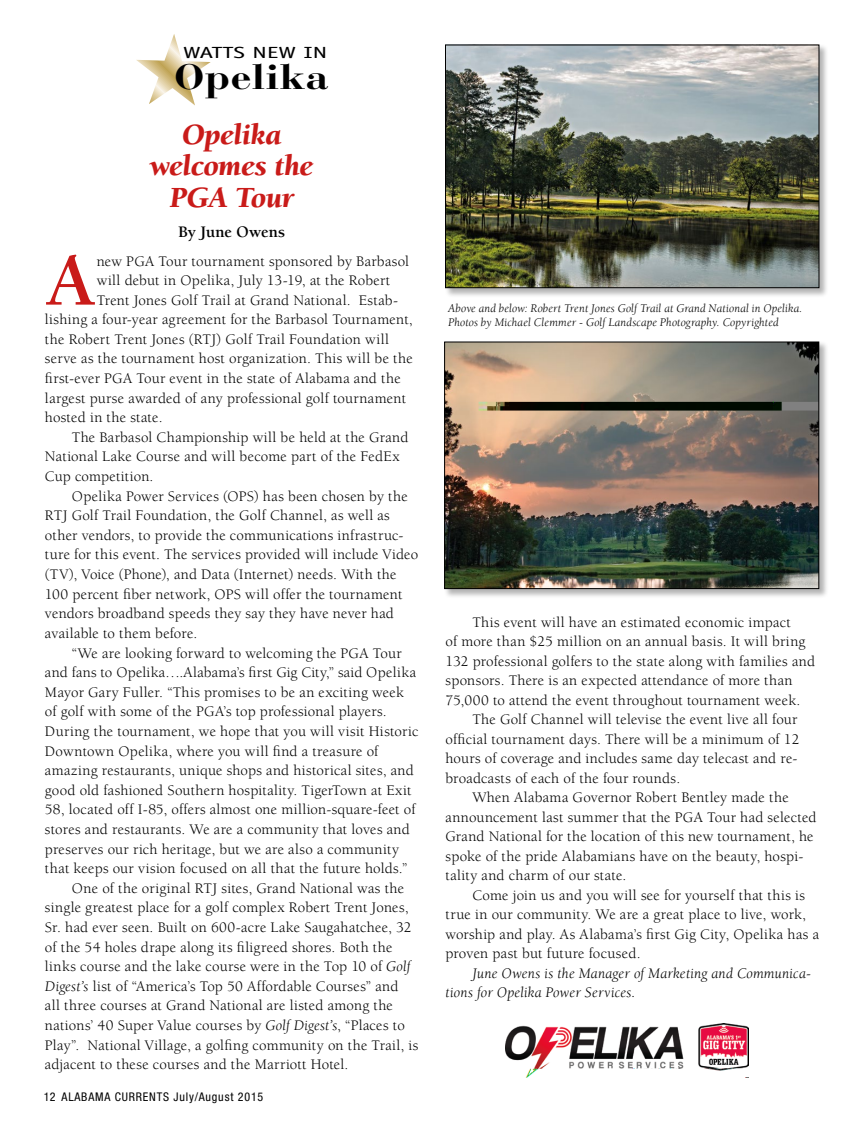
<style>
.page{position:relative;width:864px;height:1134px;background:#fff}
.page>*{position:absolute;margin:0;border:0;box-sizing:border-box;transform-origin:0 0}
.Drop_Cap{font:700 76.35px "Berkeley";color:#c91b19}
.t1{font:700 35.1px/34px "Bauer Bodoni";color:#000;text-align:center;scale:.9 1}
.t2{font:700 35.1px "Bauer Bodoni";color:#000;scale:1.2 1}
.t3{font:700 35.1px "Bauer Bodoni";color:#000}
.t4{font:700 35.1px "Bauer Bodoni";color:#000;scale:1.4 1}
.t5{font:700 35.1px "Bauer Bodoni";color:#000;scale:1.28 1}
.City_Heads{font:italic 900 30px/31.7px "Berkeley";letter-spacing:-.005em;color:#c91b19;text-align:center}
.bylines{font:700 16.5px "Berkeley";color:#000}
.t6{font:16.2px "Officina Sans";color:#000;scale:1.25 1}
.t7{font:16.2px "Officina Sans";color:#000;scale:1.55 1}
.t8{font:16.2px "Officina Sans";letter-spacing:-.02em;color:#000;scale:1.75 1}
.t9{font:16.2px "Officina Sans";color:#000;scale:1.35 1}
.t10{font:16.2px "Officina Sans";color:#000;scale:1.29 1}
.Body{font:15px/19.6px "Berkeley";letter-spacing:.015em;color:#000}
.Drop_Cap-2{font:15px "Berkeley";letter-spacing:.015em;color:#000}
.Body-2{font:italic 15px/19.5px "Berkeley";letter-spacing:.01em;color:#000}
.cutlines{font:italic 12px/13.5px "Berkeley";letter-spacing:.01em;color:#000}
.t11{font:condensed 12px "Helvetica Neue";letter-spacing:.065em;color:#000}
.s1{font-style:italic}
</style>
<div class="page">
<svg style="left:136px;top:34px;width:75px;height:72px"></svg>
<div style="left:445px;top:44px;width:384px;height:254px;background:#000;opacity:.3"></div>
<img style="left:447px;top:47px;width:370px;height:239px">
<div style="left:445px;top:45px;width:374px;height:243px;border:1px solid #000"></div>
<img style="left:506px;top:1023px;width:243px;height:54px">
<div style="left:444px;top:341px;width:385px;height:258px;background:#000;opacity:.3"></div>
<img style="left:446px;top:344px;width:371px;height:243px">
<div style="left:444px;top:342px;width:375px;height:247px;border:1px solid #000"></div>
<p class="t7" style="left:183px;top:43px;width:95px">WATTS NEW IN</p>
<p class="t2" style="left:174px;top:56px;width:130px">Opelika</p>
<p class="City_Heads" style="left:150px;top:119px;width:165px">Opelika welcomes the<br>PGA Tour</p>
<p class="bylines" style="left:178px;top:223px;width:108px">By June Owens</p>
<p class="t2" style="left:159px;top:220px;width:159px">Piedmont</p>
<p class="Drop_Cap" style="left:45px;top:240px;width:52px">A</p>
<p class="Drop_Cap-2" style="left:97px;top:253px;width:314px">new PGA Tour tournament sponsored by Barbasol</p>
<p class="Drop_Cap-2" style="left:97px;top:273px;width:295px">will debut in Opelika, July 13-19, at the Robert</p>
<p class="Drop_Cap-2" style="left:97px;top:292px;width:303px">Trent Jones Golf Trail at Grand National. Estab-</p>
<p class="Drop_Cap-2" style="left:45px;top:312px;width:369px">lishing a four-year agreement for the Barbasol Tournament,</p>
<p class="Drop_Cap-2" style="left:45px;top:331px;width:345px">the Robert Trent Jones (RTJ) Golf Trail Foundation will</p>
<p class="Drop_Cap-2" style="left:45px;top:351px;width:369px">serve as the tournament host organization. This will be the</p>
<p class="Drop_Cap-2" style="left:45px;top:370px;width:357px">first-ever PGA Tour event in the state of Alabama and the</p>
<p class="Drop_Cap-2" style="left:45px;top:390px;width:363px">largest purse awarded of any professional golf tournament</p>
<p class="Drop_Cap-2" style="left:45px;top:410px;width:119px">hosted in the state.</p>
<p class="Body" style="left:45px;top:428px;width:365px;text-indent:27px">The Barbasol Championship will be held at the Grand<br>National Lake Course and will become part of the FedEx<br>Cup competition.</p>
<p class="Body" style="left:45px;top:486px;width:375px;text-indent:27px">Opelika Power Services (OPS) has been chosen by the RTJ Golf Trail Foundation, the Golf Channel, as well as other vendors, to provide the communications infrastruc&shy;ture for this event. The services provided will include Video (TV), Voice (Phone), and Data (Internet) needs. With the 100 percent fiber network, OPS will offer the tournament vendors broadband speeds they say they have never had available to them before.</p>
<p class="Body" style="left:45px;top:643px;width:375px;text-indent:27px">“We are looking forward to welcoming the PGA Tour and fans to Opelika….Alabama’s first Gig City,” said Opelika Mayor Gary Fuller. “This promises to be an exciting week of golf with some of the PGA’s top professional players.<br>During the tournament, we hope that you will visit Historic Downtown Opelika, where you will find a treasure of amazing restaurants, unique shops and historical sites, and good old fashioned Southern hospitality. TigerTown at Exit 58, located off I-85, offers almost one million-square-feet of stores and restaurants. We are a community that loves and preserves our rich heritage, but we are also a community that keeps our vision focused on all that the future holds.”</p>
<p class="Body" style="left:45px;top:879px;width:375px;text-indent:27px">One of the original RTJ sites, Grand National was the single greatest place for a golf complex Robert Trent Jones, Sr. had ever seen. Built on 600-acre Lake Saugahatchee, 32 of the 54 holes drape along its filigreed shores. Both the links course and the lake course were in the Top 10 of <span class="s1">Golf Digest’s</span> list of “America’s Top 50 Affordable Courses” and<br>all three courses at Grand National are listed among the nations’ 40 Super Value courses by <span class="s1">Golf Digest’s</span>, “Places to Play”. National Village, a golfing community on the Trail, is adjacent to these courses and the Marriott Hotel.</p>
<p class="t8" style="left:162px;top:323px;width:94px">WATTS NEW AT</p>
<p class="t1" style="left:138px;top:340px;width:240px">Utilities Board of Tuskegee</p>
<p class="t9" style="left:162px;top:447px;width:95px">WATTS NEW IN</p>
<p class="t6" style="left:162px;top:571px;width:95px">WATTS NEW IN</p>
<p class="t4" style="left:144px;top:584px;width:107px">Lanett</p>
<p class="t6" style="left:162px;top:725px;width:95px">WATTS NEW IN</p>
<p class="t5" style="left:144px;top:738px;width:122px">Dothan</p>
<p class="t10" style="left:162px;top:879px;width:95px">WATTS NEW IN</p>
<p class="t3" style="left:144px;top:892px;width:161px">LaFayette</p>
<p class="t11" style="left:44px;top:1090px;width:221px">12 ALABAMA CURRENTS July/August 2015</p>
<p class="cutlines" style="left:448px;top:302px;width:356px">Above and below: Robert Trent Jones Golf Trail at Grand National in Opelika.<br>Photos by Michael Clemmer - Golf Landscape Photography. Copyrighted</p>
<p class="Body" style="left:445px;top:613px;width:371px;text-indent:27px">This event will have an estimated economic impact<br>of more than $25 million on an annual basis. It will bring 132 professional golfers to the state along with families and sponsors. There is an expected attendance of more than 75,000 to attend the event throughout tournament week.</p>
<p class="Body" style="left:445px;top:710px;width:356px;text-indent:27px">The Golf Channel will televise the event live all four official tournament days. There will be a minimum of 12 hours of coverage and includes same day telecast and re&shy;broadcasts of each of the four rounds.</p>
<p class="Body" style="left:445px;top:788px;width:373px;text-indent:27px">When Alabama Governor Robert Bentley made the announcement last summer that the PGA Tour had selected Grand National for the location of this new tournament, he spoke of the pride Alabamians have on the beauty, hospi&shy;tality and charm of our state.</p>
<p class="Body" style="left:445px;top:886px;width:375px;text-indent:27px">Come join us and you will see for yourself that this is true in our community. We are a great place to live, work, worship and play. As Alabama’s first Gig City, Opelika has a proven past but future focused.</p>
<p class="Body-2" style="left:445px;top:964px;width:367px;text-indent:27px">June Owens is the Manager of Marketing and Communica&shy;tions for Opelika Power Services.</p>
</div>
